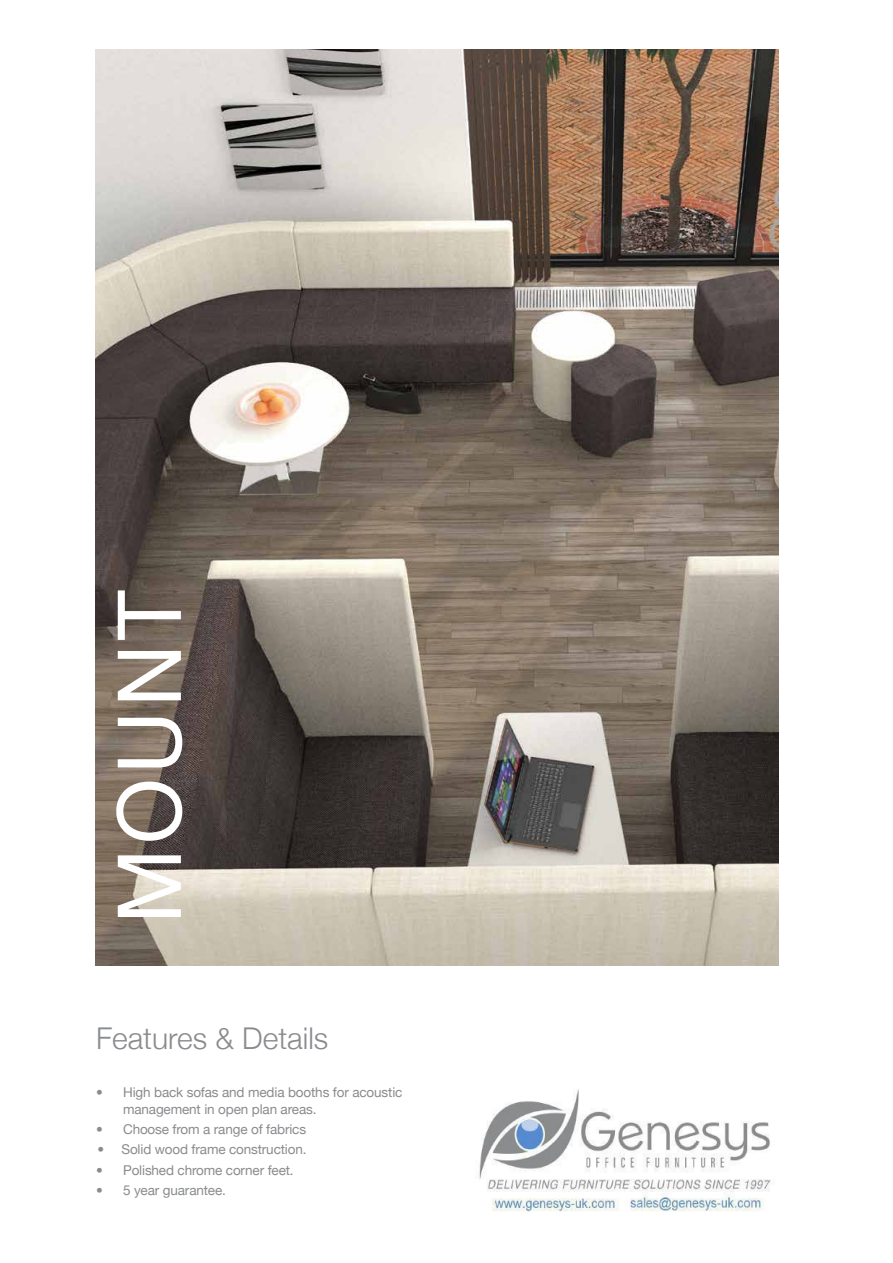
<style>
.page{position:relative;width:893px;height:1263px;background:#fff}
.page>*{position:absolute;margin:0;border:0;box-sizing:border-box;transform-origin:0 0}
.t1{font:88.35px "Helvetica Neue";letter-spacing:.05em;color:#fff}
.t2{font:300 30px "Helvetica Neue";color:#898b8e}
.t3{font:13.5px/16.2px "Helvetica Neue";letter-spacing:-.01em;color:#898b8e}
</style>
<div class="page">
<img style="left:96px;top:49px;width:682px;height:916px">
<img style="left:478px;top:1089px;width:293px;height:123px">
<h1 class="t1" style="left:116px;top:924px;width:335px;rotate:-90deg">MOUNT</h1>
<h2 class="t2" style="left:96px;top:1021px;width:234px">Features &amp; Details</h2>
<p class="t3" style="left:123px;top:1086px;width:281px;text-indent:-27px">• High back sofas and media booths for acoustic management in open plan areas.</p>
<p class="t3" style="left:96px;top:1122px;width:212px">• Choose from a range of fabrics</p>
<p class="t3" style="left:98px;top:1143px;width:210px">• Solid wood frame construction.</p>
<p class="t3" style="left:96px;top:1163px;width:199px">• Polished chrome corner feet.</p>
<p class="t3" style="left:96px;top:1184px;width:131px">• 5 year guarantee.</p>
</div>
